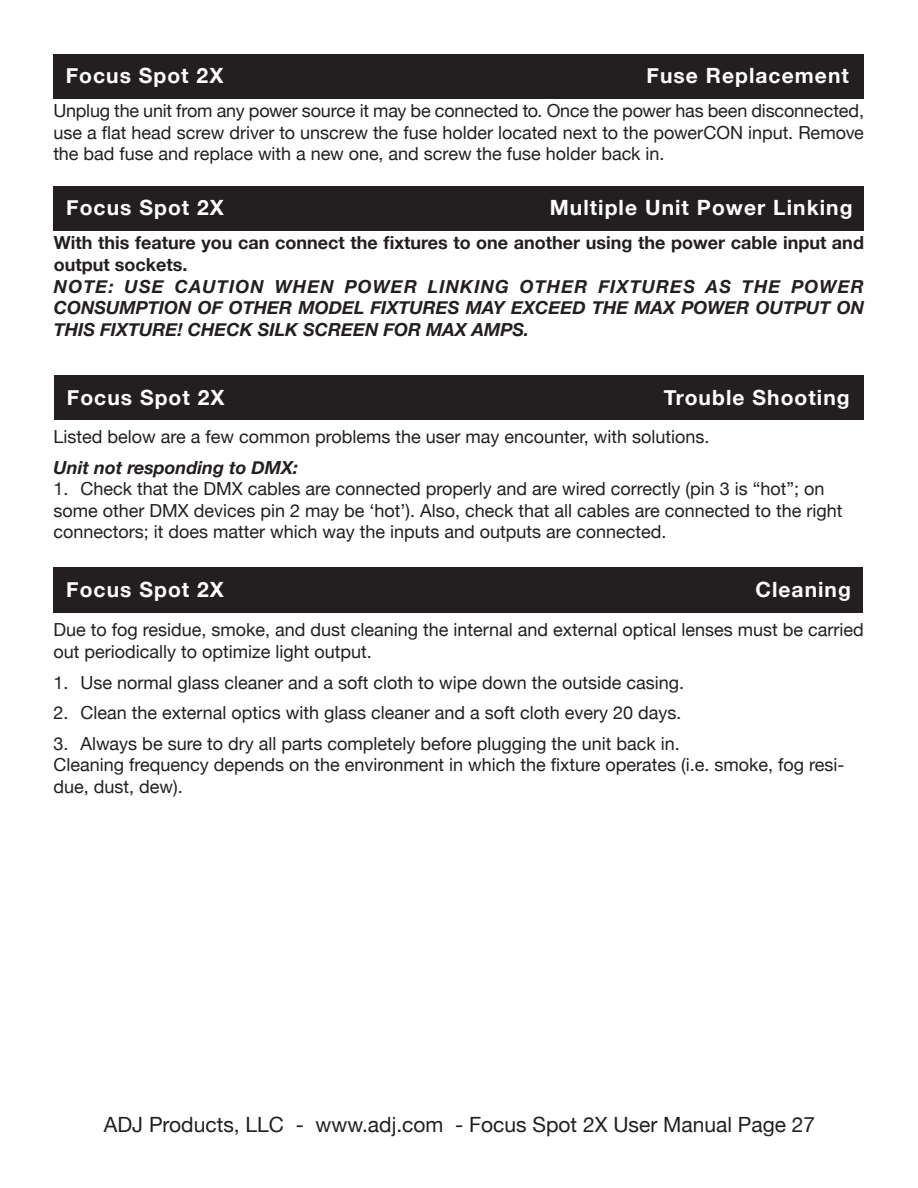
<style>
.page{position:relative;width:918px;height:1188px;background:#fff}
.page>*{position:absolute;margin:0;border:0;box-sizing:border-box;transform-origin:0 0}
.t1{font:700 21px "Helvetica Neue";letter-spacing:.05em;color:#fff}
.t2{font:21px "Helvetica Neue";color:#231f20}
.t3{font:18px/21.6px "Helvetica Neue";color:#231f20}
.t4{font:italic 700 18px/21.6px "Helvetica Neue";color:#231f20;text-align:justify}
.t5{font:700 18px/21.6px "Helvetica Neue";color:#231f20}
</style>
<div class="page">
<div style="left:55px;top:376px;width:808px;height:44px;background:#231f20"></div>
<div style="left:54px;top:568px;width:809px;height:44px;background:#231f20"></div>
<div style="left:54px;top:186px;width:810px;height:44px;background:#231f20"></div>
<div style="left:53px;top:54px;width:811px;height:44px;background:#231f20"></div>
<p class="t1" style="left:66px;top:60px;width:159px">Focus Spot 2X</p>
<p class="t1" style="left:647px;top:60px;width:204px">Fuse Replacement</p>
<p class="t3" style="left:53px;top:101px;width:812px;text-align:justify">Unplug the unit from any power source it may be connected to. Once the power has been disconnected, use a flat head screw driver to unscrew the fuse holder located next to the powerCON input. Remove the bad fuse and replace with a new one, and screw the fuse holder back in.</p>
<p class="t1" style="left:66px;top:192px;width:159px">Focus Spot 2X</p>
<p class="t1" style="left:550px;top:192px;width:304px">Multiple Unit Power Linking</p>
<p class="t5" style="left:54px;top:233px;width:812px">With this feature you can connect the fixtures to one another using the power cable input and output sockets.</p>
<p class="t4" style="left:54px;top:276px;width:812px">NOTE: USE CAUTION WHEN POWER LINKING OTHER FIXTURES AS THE POWER CONSUMPTION OF OTHER MODEL FIXTURES MAY EXCEED THE MAX POWER OUTPUT ON THIS FIXTURE! CHECK SILK SCREEN FOR MAX AMPS.</p>
<p class="t1" style="left:67px;top:381px;width:159px">Focus Spot 2X</p>
<p class="t1" style="left:664px;top:381px;width:187px">Trouble Shooting</p>
<p class="t3" style="left:53px;top:427px;width:658px">Listed below are a few common problems the user may encounter, with solutions.</p>
<p class="t4" style="left:53px;top:457px;width:246px">Unit not responding to DMX:</p>
<p class="t3" style="left:53px;top:479px;width:791px">1. Check that the DMX cables are connected properly and are wired correctly (pin 3 is “hot”; on some other DMX devices pin 2 may be ‘hot’). Also, check that all cables are connected to the right connectors; it does matter which way the inputs and outputs are connected.</p>
<p class="t1" style="left:66px;top:573px;width:159px">Focus Spot 2X</p>
<p class="t1" style="left:755px;top:573px;width:97px">Cleaning</p>
<p class="t3" style="left:53px;top:620px;width:812px">Due to fog residue, smoke, and dust cleaning the internal and external optical lenses must be carried out periodically to optimize light output.</p>
<p class="t3" style="left:53px;top:672px;width:632px">1. Use normal glass cleaner and a soft cloth to wipe down the outside casing.</p>
<p class="t3" style="left:53px;top:703px;width:630px">2. Clean the external optics with glass cleaner and a soft cloth every 20 days.</p>
<p class="t3" style="left:53px;top:734px;width:628px">3. Always be sure to dry all parts completely before plugging the unit back in.</p>
<p class="t3" style="left:53px;top:755px;width:793px">Cleaning frequency depends on the environment in which the fixture operates (i.e. smoke, fog resi&shy;due, dust, dew).</p>
<p class="t2" style="left:104px;top:1110px;width:713px">ADJ Products, LLC - www.adj.com - Focus Spot 2X User Manual Page 27</p>
</div>
